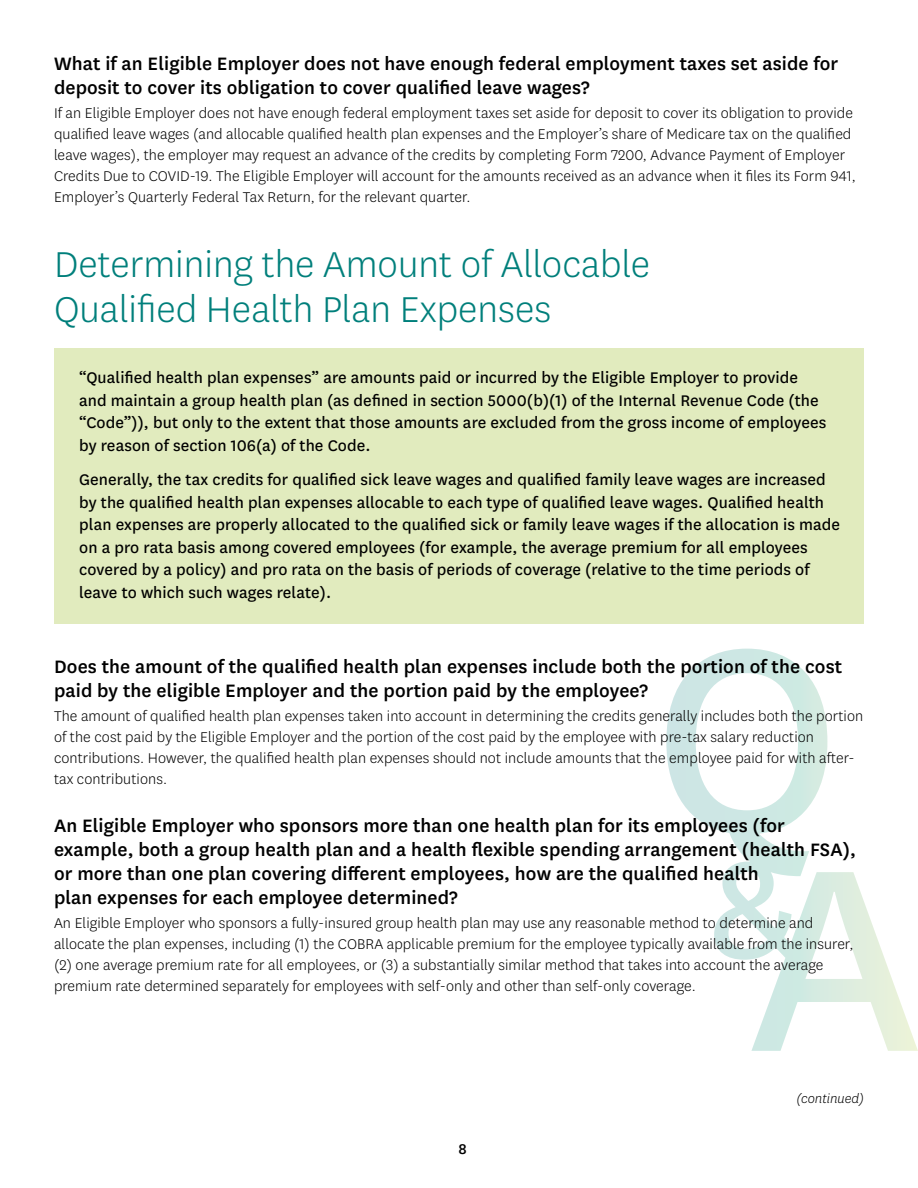
<style>
.page{position:relative;width:918px;height:1188px;background:#fff}
.page>*{position:absolute;margin:0;border:0;box-sizing:border-box;transform-origin:0 0}
.t1{font:300 42px/45px "Centene Sans";color:#007f7b}
.t2{font:500 21px/24px "Centene Sans";letter-spacing:.005em;color:#000}
.t3{font:18px/22.5px "Centene Sans";letter-spacing:.005em;color:#000}
.t4{font:300 16.5px/21px "Centene Sans";letter-spacing:.005em;color:#000}
.t5{font:500 16.5px "Centene Sans";color:#000}
.t6{font:italic 300 15px "Centene Sans";color:#000}
</style>
<div class="page">
<svg style="left:666px;top:649px;width:252px;height:402px"></svg>
<div style="left:54px;top:348px;width:810px;height:276px;background:#e1ebbe"></div>
<h3 class="t2" style="left:54px;top:50px;width:786px">What if an Eligible Employer does not have enough federal employment taxes set aside for deposit to cover its obligation to cover qualified leave wages?</h3>
<p class="t4" style="left:54px;top:102px;width:803px">If an Eligible Employer does not have enough federal employment taxes set aside for deposit to cover its obligation to provide qualified leave wages (and allocable qualified health plan expenses and the Employer’s share of Medicare tax on the qualified leave wages), the employer may request an advance of the credits by completing Form 7200, Advance Payment of Employer Credits Due to COVID-19. The Eligible Employer will account for the amounts received as an advance when it files its Form 941, Employer’s Quarterly Federal Tax Return, for the relevant quarter.</p>
<h2 class="t1" style="left:54px;top:240px;width:598px">Determining the Amount of Allocable<br>Qualified Health Plan Expenses</h2>
<p class="t3" style="left:79px;top:366px;width:749px">“Qualified health plan expenses” are amounts paid or incurred by the Eligible Employer to provide and maintain a group health plan (as defined in section 5000(b)(1) of the Internal Revenue Code (the “Code”)), but only to the extent that those amounts are excluded from the gross income of employees by reason of section 106(a) of the Code.</p>
<p class="t3" style="left:79px;top:468px;width:763px">Generally, the tax credits for qualified sick leave wages and qualified family leave wages are increased by the qualified health plan expenses allocable to each type of qualified leave wages. Qualified health plan expenses are properly allocated to the qualified sick or family leave wages if the allocation is made on a pro rata basis among covered employees (for example, the average premium for all employees covered by a policy) and pro rata on the basis of periods of coverage (relative to the time periods of leave to which such wages relate).</p>
<h3 class="t2" style="left:54px;top:654px;width:790px">Does the amount of the qualified health plan expenses include both the portion of the cost paid by the eligible Employer and the portion paid by the employee?</h3>
<p class="t4" style="left:54px;top:705px;width:811px">The amount of qualified health plan expenses taken into account in determining the credits generally includes both the portion of the cost paid by the Eligible Employer and the portion of the cost paid by the employee with pre-tax salary reduction contributions. However, the qualified health plan expenses should not include amounts that the employee paid for with after&shy;tax contributions.</p>
<h3 class="t2" style="left:54px;top:813px;width:804px">An Eligible Employer who sponsors more than one health plan for its employees (for example, both a group health plan and a health flexible spending arrangement (health FSA), or more than one plan covering different employees, how are the qualified health<br>plan expenses for each employee determined?</h3>
<p class="t4" style="left:54px;top:912px;width:801px">An Eligible Employer who sponsors a fully-insured group health plan may use any reasonable method to determine and allocate the plan expenses, including (1) the COBRA applicable premium for the employee typically available from the insurer, (2) one average premium rate for all employees, or (3) a substantially similar method that takes into account the average premium rate determined separately for employees with self-only and other than self-only coverage.</p>
<p class="t5" style="left:458px;top:1137px;width:10px">8</p>
<p class="t6" style="left:796px;top:1090px;width:69px">(continued)</p>
</div>
